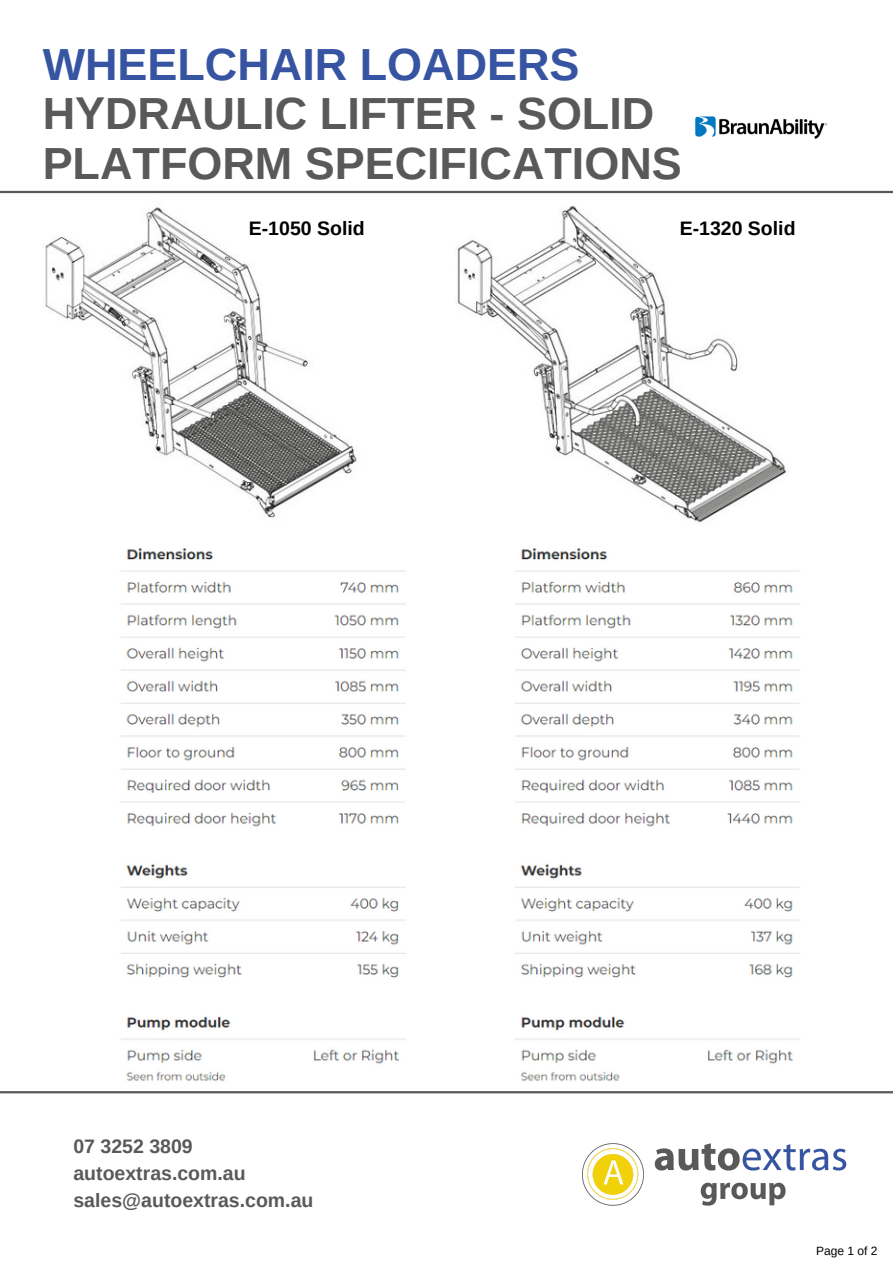
<style>
.page{position:relative;width:893px;height:1264px;background:#fff}
.page>*{position:absolute;margin:0;border:0;box-sizing:border-box;transform-origin:0 0}
.t1{font:700 45px/49.5px "Arimo";color:#595959}
.t2{font:700 45px "Arimo";color:#3654a1}
.t3{font:700 19.5px "Arimo";color:#595959}
.t4{font:700 19.5px "Arimo";color:#000}
.t5{font:12px "Arimo";color:#000}
</style>
<div class="page">
<img style="left:583px;top:1143px;width:264px;height:63px">
<hr style="left:0;top:1091px;width:892px;height:2px;background:#595959">
<hr style="left:0;top:191px;width:892px;height:2px;background:#595959">
<img style="left:45px;top:207px;width:312px;height:311px">
<img style="left:457px;top:206px;width:330px;height:317px">
<img style="left:121px;top:548px;width:285px;height:533px">
<img style="left:515px;top:548px;width:284px;height:533px">
<img style="left:695px;top:116px;width:133px;height:23px">
<p class="t2" style="left:43px;top:39px;width:538px">WHEELCHAIR LOADERS</p>
<p class="t1" style="left:43px;top:89px;width:640px">HYDRAULIC LIFTER - SOLID<br>PLATFORM SPECIFICATIONS</p>
<p class="t4" style="left:249px;top:217px;width:117px">E-1050 Solid</p>
<p class="t4" style="left:679px;top:217px;width:117px">E-1320 Solid</p>
<p class="t3" style="left:73px;top:1135px;width:121px">07 3252 3809</p>
<p class="t3" style="left:73px;top:1162px;width:174px">autoextras.com.au</p>
<p class="t3" style="left:73px;top:1189px;width:241px">sales@autoextras.com.au</p>
<p class="t5" style="left:816px;top:1244px;width:63px">Page 1 of 2</p>
</div>
